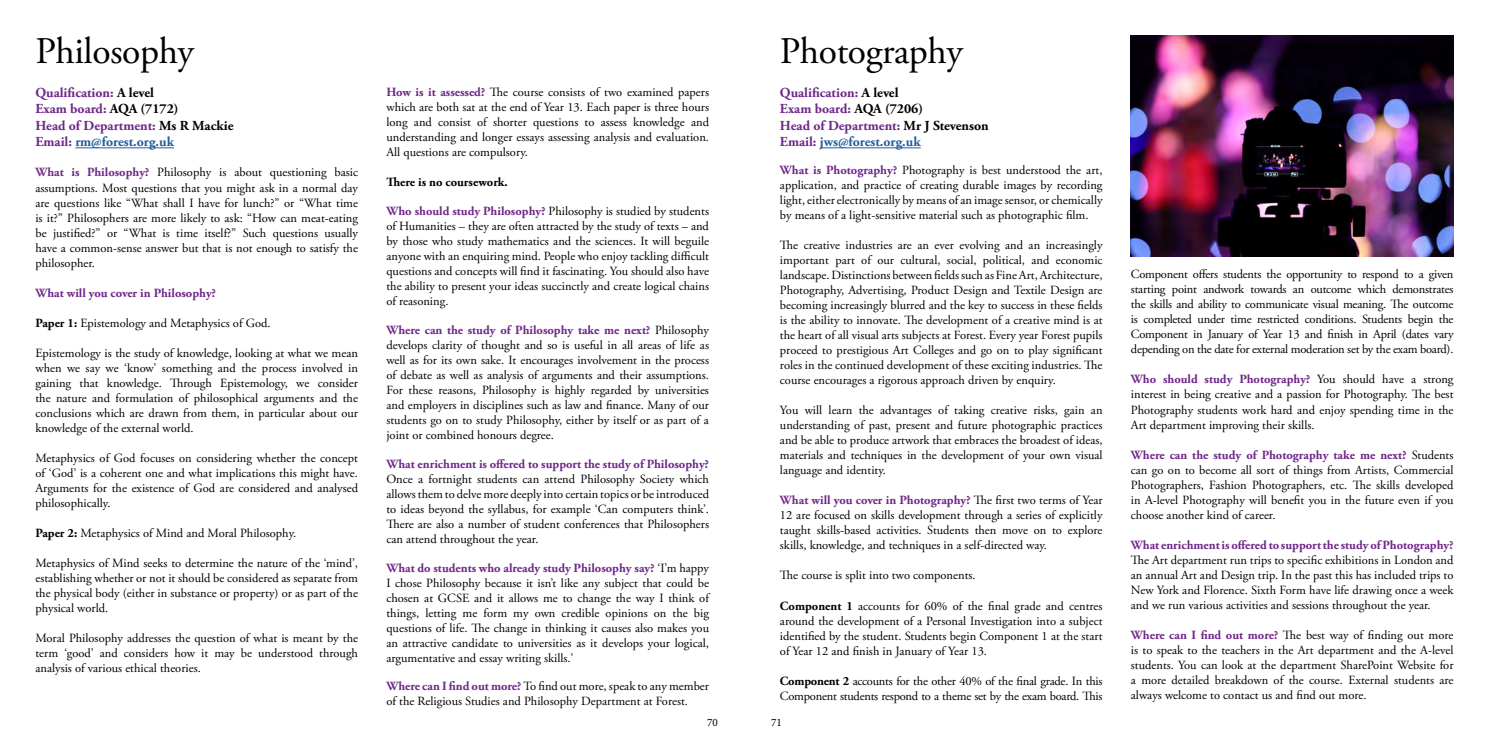
<style>
.page{position:relative;width:1489px;height:745px;background:#fff}
.page>*{position:absolute;margin:0;border:0;box-sizing:border-box;transform-origin:0 0}
.t1{font:37.5px "Adobe Garamond Pro";letter-spacing:-.01em;color:#000}
.Paragraph_Style_1{font:700 13.75px "Adobe Garamond Pro";color:#6f2789}
.Paragraph_Style_1-2{font:700 13.75px "Adobe Garamond Pro";color:#215e9e}
.Paragraph_Style_1-3{font:12.5px/15px "Adobe Garamond Pro";color:#000;text-align:justify}
.Paragraph_Style_1-4{font:12.5px/15px "Adobe Garamond Pro";letter-spacing:-.02em;color:#000}
.Paragraph_Style_1-5{font:700 12.5px "Adobe Garamond Pro";color:#6f2789}
.Paragraph_Style_1-6{font:700 12.5px "Adobe Garamond Pro";color:#000}
.t2{font:11.25px "Minion Pro";color:#000}
.s1{color:#000}
.s2{color:#6f2789}
.s3{font-weight:700;color:#6f2789}
.s4{font-weight:700}
</style>
<div class="page">
<hr style="left:75px;top:147px;width:99px;height:1px;background:#215e9e">
<hr style="left:819px;top:147px;width:101px;height:1px;background:#215e9e">
<img style="left:1130px;top:36px;width:323px;height:220px">
<p class="t1" style="left:35px;top:28px;width:160px">Philosophy</p>
<p class="Paragraph_Style_1" style="left:35px;top:84px;width:120px">Qualification: <span class="s1">A level</span></p>
<p class="Paragraph_Style_1" style="left:35px;top:101px;width:145px">Exam board: <span class="s1">AQA (7172)</span></p>
<p class="Paragraph_Style_1" style="left:35px;top:117px;width:199px">Head of Department: <span class="s1">Ms R Mackie</span></p>
<p class="Paragraph_Style_1-2" style="left:35px;top:134px;width:140px"><span class="s2">Email:</span> rm@forest.org.uk</p>
<p class="Paragraph_Style_1-3" style="left:35px;top:165px;width:324px"><span class="s3">What is Philosophy?</span> Philosophy is about questioning basic assumptions. Most questions that you might ask in a normal day are questions like “What shall I have for lunch?” or “What time is it?” Philosophers are more likely to ask: “How can meat-eating be justified?” or “What is time itself?” Such questions usually have a common-sense answer but that is not enough to satisfy the philosopher.</p>
<p class="Paragraph_Style_1-5" style="left:35px;top:285px;width:182px">What will you cover in Philosophy?</p>
<p class="Paragraph_Style_1-3" style="left:35px;top:315px;width:237px"><span class="s4">Paper 1:</span> Epistemology and Metaphysics of God.</p>
<p class="Paragraph_Style_1-3" style="left:35px;top:345px;width:324px">Epistemology is the study of knowledge, looking at what we mean when we say we ‘know’ something and the process involved in gaining that knowledge. Through Epistemology, we consider the nature and formulation of philosophical arguments and the conclusions which are drawn from them, in particular about our knowledge of the external world.</p>
<p class="Paragraph_Style_1-3" style="left:35px;top:450px;width:324px">Metaphysics of God focuses on considering whether the concept of ‘God’ is a coherent one and what implications this might have.<br>Arguments for the existence of God are considered and analysed philosophically.</p>
<p class="Paragraph_Style_1-3" style="left:35px;top:525px;width:262px"><span class="s4">Paper 2:</span> Metaphysics of Mind and Moral Philosophy.</p>
<p class="Paragraph_Style_1-3" style="left:35px;top:555px;width:324px">Metaphysics of Mind seeks to determine the nature of the ‘mind’, establishing whether or not it should be considered as separate from the physical body (either in substance or property) or as part of the physical world.</p>
<p class="Paragraph_Style_1-3" style="left:35px;top:630px;width:324px">Moral Philosophy addresses the question of what is meant by the term ‘good’ and considers how it may be understood through analysis of various ethical theories.</p>
<p class="Paragraph_Style_1-3" style="left:386px;top:85px;width:324px"><span class="s3">How is it assessed?</span> The course consists of two examined papers which are both sat at the end of Year 13. Each paper is three hours long and consist of shorter questions to assess knowledge and understanding and longer essays assessing analysis and evaluation.<br>All questions are compulsory.</p>
<p class="Paragraph_Style_1-6" style="left:386px;top:175px;width:123px">There is no coursework.</p>
<p class="Paragraph_Style_1-3" style="left:386px;top:204px;width:324px"><span class="s3">Who should study Philosophy?</span> Philosophy is studied by students of Humanities – they are often attracted by the study of texts – and by those who study mathematics and the sciences. It will beguile anyone with an enquiring mind. People who enjoy tackling difficult questions and concepts will find it fascinating. You should also have the ability to present your ideas succinctly and create logical chains of reasoning.</p>
<p class="Paragraph_Style_1-3" style="left:386px;top:322px;width:324px"><span class="s3">Where can the study of Philosophy take me next?</span> Philosophy develops clarity of thought and so is useful in all areas of life as well as for its own sake. It encourages involvement in the process of debate as well as analysis of arguments and their assumptions.<br>For these reasons, Philosophy is highly regarded by universities and employers in disciplines such as law and finance. Many of our students go on to study Philosophy, either by itself or as part of a joint or combined honours degree.</p>
<p class="Paragraph_Style_1-3" style="left:386px;top:456px;width:324px"><span class="s3">What enrichment is offered to support the study of Philosophy?<br></span>Once a fortnight students can attend Philosophy Society which allows them to delve more deeply into certain topics or be introduced to ideas beyond the syllabus, for example ‘Can computers think’.<br>There are also a number of student conferences that Philosophers can attend throughout the year.</p>
<p class="Paragraph_Style_1-3" style="left:386px;top:560px;width:324px"><span class="s3">What do students who already study Philosophy say?</span> ‘I’m happy I chose Philosophy because it isn’t like any subject that could be chosen at GCSE and it allows me to change the way I think of things, letting me form my own credible opinions on the big questions of life. The change in thinking it causes also makes you an attractive candidate to universities as it develops your logical, argumentative and essay writing skills.’</p>
<p class="Paragraph_Style_1-3" style="left:386px;top:679px;width:324px"><span class="s3">Where can I find out more?</span> To find out more, speak to any member of the Religious Studies and Philosophy Department at Forest.</p>
<p class="t1" style="left:780px;top:28px;width:184px">Photography</p>
<p class="Paragraph_Style_1" style="left:780px;top:84px;width:120px">Qualification: <span class="s1">A level</span></p>
<p class="Paragraph_Style_1" style="left:780px;top:101px;width:145px">Exam board: <span class="s1">AQA (7206)</span></p>
<p class="Paragraph_Style_1" style="left:780px;top:117px;width:210px">Head of Department: <span class="s1">Mr J Stevenson</span></p>
<p class="Paragraph_Style_1-2" style="left:780px;top:134px;width:142px"><span class="s2">Email:</span> jws@forest.org.uk</p>
<p class="Paragraph_Style_1-3" style="left:780px;top:163px;width:324px"><span class="s3">What is Photography?</span> Photography is best understood the art, application, and practice of creating durable images by recording light, either electronically by means of an image sensor, or chemically by means of a light-sensitive material such as photographic film.</p>
<p class="Paragraph_Style_1-3" style="left:780px;top:238px;width:324px">The creative industries are an ever evolving and an increasingly important part of our cultural, social, political, and economic landscape. Distinctions between fields such as Fine Art, Architecture, Photography, Advertising, Product Design and Textile Design are becoming increasingly blurred and the key to success in these fields is the ability to innovate. The development of a creative mind is at the heart of all visual arts subjects at Forest. Every year Forest pupils proceed to prestigious Art Colleges and go on to play significant roles in the continued development of these exciting industries. The course encourages a rigorous approach driven by enquiry.</p>
<p class="Paragraph_Style_1-3" style="left:780px;top:403px;width:324px">You will learn the advantages of taking creative risks, gain an understanding of past, present and future photographic practices and be able to produce artwork that embraces the broadest of ideas, materials and techniques in the development of your own visual language and identity.</p>
<p class="Paragraph_Style_1-3" style="left:780px;top:493px;width:324px"><span class="s3">What will you cover in Photography?</span> The first two terms of Year 12 are focused on skills development through a series of explicitly taught skills-based activities. Students then move on to explore skills, knowledge, and techniques in a self-directed way.</p>
<p class="Paragraph_Style_1-3" style="left:780px;top:568px;width:197px">The course is split into two components.</p>
<p class="Paragraph_Style_1-3" style="left:780px;top:598px;width:324px"><span class="s4">Component 1</span> accounts for 60% of the final grade and centres around the development of a Personal Investigation into a subject identified by the student. Students begin Component 1 at the start of Year 12 and finish in January of Year 13.</p>
<p class="Paragraph_Style_1-4" style="left:780px;top:673px;width:324px"><span class="s4">Component 2</span> accounts for the other 40% of the final grade. In this<br>Component students respond to a theme set by the exam board. This</p>
<p class="t2" style="left:707px;top:714px;width:12px">70</p>
<p class="t2" style="left:771px;top:714px;width:12px">71</p>
<p class="Paragraph_Style_1-3" style="left:1130px;top:267px;width:324px">Component offers students the opportunity to respond to a given starting point andwork towards an outcome which demonstrates the skills and ability to communicate visual meaning. The outcome is completed under time restricted conditions. Students begin the Component in January of Year 13 and finish in April (dates vary depending on the date for external moderation set by the exam board).</p>
<p class="Paragraph_Style_1-3" style="left:1130px;top:372px;width:324px"><span class="s3">Who should study Photography?</span> You should have a strong interest in being creative and a passion for Photography. The best Photography students work hard and enjoy spending time in the Art department improving their skills.</p>
<p class="Paragraph_Style_1-3" style="left:1130px;top:447px;width:324px"><span class="s3">Where can the study of Photography take me next?</span> Students can go on to become all sort of things from Artists, Commercial Photographers, Fashion Photographers, etc. The skills developed in A-level Photography will benefit you in the future even if you choose another kind of career.</p>
<p class="Paragraph_Style_1-3" style="left:1130px;top:537px;width:324px"><span class="s3">What enrichment is offered to support the study of Photography?<br></span>The Art department run trips to specific exhibitions in London and an annual Art and Design trip. In the past this has included trips to New York and Florence. Sixth Form have life drawing once a week and we run various activities and sessions throughout the year.</p>
<p class="Paragraph_Style_1-3" style="left:1130px;top:627px;width:324px"><span class="s3">Where can I find out more?</span> The best way of finding out more is to speak to the teachers in the Art department and the A-level students. You can look at the department SharePoint Website for a more detailed breakdown of the course. External students are always welcome to contact us and find out more.</p>
</div>
